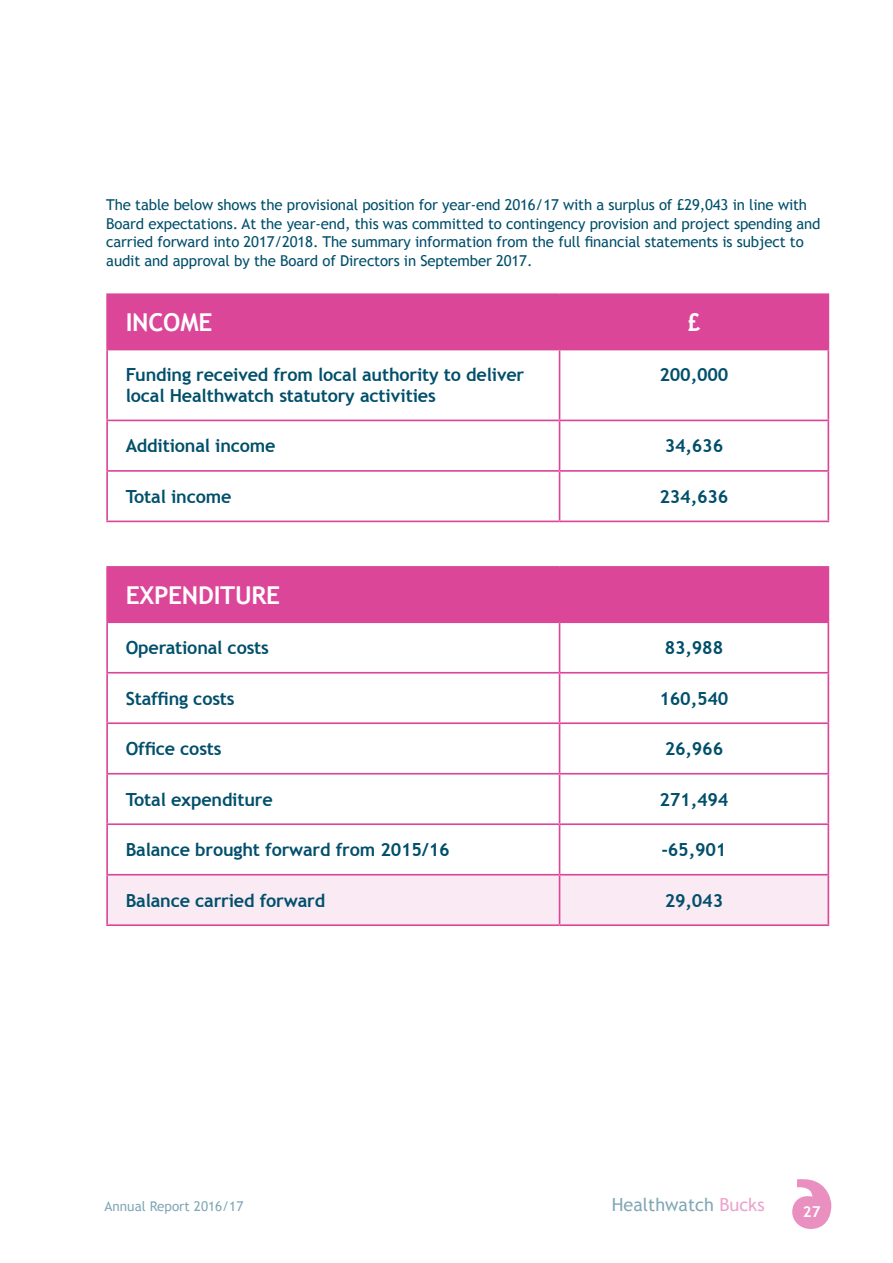
<style>
.page{position:relative;width:893px;height:1263px;background:#fff}
.page>*{position:absolute;margin:0;border:0;box-sizing:border-box;transform-origin:0 0}
.t1{font:700 24.6px "Trebuchet MS";letter-spacing:-.01em;color:#fff}
.t2{font:700 18px/20.4px "Trebuchet MS";letter-spacing:-.01em;color:#004f6b}
.t3{font:18px "Trebuchet MS";color:#004f6b}
.t4{font:700 18px "Trebuchet MS";letter-spacing:-.01em;color:#004f6b}
.t5{font:15px/18.6px "Trebuchet MS";letter-spacing:-.01em;color:#004f6b}
.t6{font:700 15px "Trebuchet MS";color:#fff}
.t7{font:13.5px "Trebuchet MS";color:#004f6b}
.s1{color:#db4699}
</style>
<div class="page">
<svg style="left:792px;top:1179px;width:39px;height:50px"></svg>
<div style="left:108px;top:295px;width:719px;height:54px;background:#db4699"></div>
<hr style="left:106px;top:293px;width:454px;height:2px;background:#db4699">
<hr style="left:106px;top:295px;width:2px;height:54px;background:#db4699">
<hr style="left:560px;top:293px;width:269px;height:2px;background:#db4699">
<hr style="left:559px;top:295px;width:1px;height:54px;background:#db4699">
<hr style="left:827px;top:295px;width:2px;height:54px;background:#db4699">
<hr style="left:106px;top:349px;width:454px;height:1px;background:#db4699">
<hr style="left:106px;top:350px;width:2px;height:70px;background:#db4699">
<hr style="left:560px;top:349px;width:269px;height:1px;background:#db4699">
<hr style="left:559px;top:350px;width:1px;height:70px;background:#db4699">
<hr style="left:827px;top:350px;width:2px;height:70px;background:#db4699">
<hr style="left:106px;top:420px;width:454px;height:1px;background:#db4699">
<hr style="left:106px;top:421px;width:2px;height:49px;background:#db4699">
<hr style="left:560px;top:420px;width:269px;height:1px;background:#db4699">
<hr style="left:559px;top:421px;width:1px;height:49px;background:#db4699">
<hr style="left:827px;top:421px;width:2px;height:49px;background:#db4699">
<hr style="left:106px;top:470px;width:454px;height:2px;background:#db4699">
<hr style="left:106px;top:472px;width:2px;height:49px;background:#db4699">
<hr style="left:560px;top:470px;width:269px;height:2px;background:#db4699">
<hr style="left:559px;top:472px;width:1px;height:49px;background:#db4699">
<hr style="left:827px;top:472px;width:2px;height:49px;background:#db4699">
<hr style="left:106px;top:521px;width:454px;height:1px;background:#db4699">
<hr style="left:560px;top:521px;width:269px;height:1px;background:#db4699">
<div style="left:108px;top:568px;width:719px;height:53px;background:#db4699"></div>
<div style="left:108px;top:875px;width:719px;height:49px;background:#f9eaf3"></div>
<hr style="left:559px;top:568px;width:1px;height:53px;background:#db4699">
<hr style="left:106px;top:623px;width:2px;height:49px;background:#db4699">
<hr style="left:559px;top:623px;width:1px;height:49px;background:#db4699">
<hr style="left:827px;top:623px;width:2px;height:49px;background:#db4699">
<hr style="left:106px;top:672px;width:454px;height:1px;background:#db4699">
<hr style="left:106px;top:673px;width:2px;height:49px;background:#db4699">
<hr style="left:560px;top:672px;width:269px;height:1px;background:#db4699">
<hr style="left:559px;top:673px;width:1px;height:49px;background:#db4699">
<hr style="left:827px;top:673px;width:2px;height:49px;background:#db4699">
<hr style="left:106px;top:722px;width:454px;height:2px;background:#db4699">
<hr style="left:106px;top:724px;width:2px;height:49px;background:#db4699">
<hr style="left:560px;top:722px;width:269px;height:2px;background:#db4699">
<hr style="left:559px;top:724px;width:1px;height:49px;background:#db4699">
<hr style="left:827px;top:724px;width:2px;height:49px;background:#db4699">
<hr style="left:106px;top:773px;width:454px;height:1px;background:#db4699">
<hr style="left:106px;top:774px;width:2px;height:49px;background:#db4699">
<hr style="left:560px;top:773px;width:269px;height:1px;background:#db4699">
<hr style="left:559px;top:774px;width:1px;height:49px;background:#db4699">
<hr style="left:827px;top:774px;width:2px;height:49px;background:#db4699">
<hr style="left:106px;top:823px;width:454px;height:2px;background:#db4699">
<hr style="left:106px;top:825px;width:2px;height:49px;background:#db4699">
<hr style="left:560px;top:823px;width:269px;height:2px;background:#db4699">
<hr style="left:559px;top:825px;width:1px;height:49px;background:#db4699">
<hr style="left:827px;top:825px;width:2px;height:49px;background:#db4699">
<hr style="left:106px;top:874px;width:454px;height:1px;background:#db4699">
<hr style="left:106px;top:875px;width:2px;height:49px;background:#db4699">
<hr style="left:560px;top:874px;width:269px;height:1px;background:#db4699">
<hr style="left:559px;top:875px;width:1px;height:49px;background:#db4699">
<hr style="left:827px;top:875px;width:2px;height:49px;background:#db4699">
<hr style="left:106px;top:924px;width:454px;height:2px;background:#db4699">
<hr style="left:560px;top:924px;width:269px;height:2px;background:#db4699">
<hr style="left:106px;top:566px;width:454px;height:2px;background:#db4699">
<hr style="left:106px;top:568px;width:2px;height:53px;background:#db4699">
<hr style="left:560px;top:566px;width:269px;height:2px;background:#db4699">
<hr style="left:827px;top:568px;width:2px;height:53px;background:#db4699">
<hr style="left:106px;top:621px;width:454px;height:2px;background:#db4699">
<hr style="left:560px;top:621px;width:269px;height:2px;background:#db4699">
<p class="t5" style="left:106px;top:196px;width:716px">The table below shows the provisional position for year-end 2016/17 with a surplus of £29,043 in line with Board expectations. At the year-end, this was committed to contingency provision and project spending and carried forward into 2017/2018. The summary information from the full financial statements is subject to audit and approval by the Board of Directors in September 2017.</p>
<h1 class="t1" style="left:126px;top:307px;width:88px">INCOME</h1>
<h1 class="t1" style="left:687px;top:307px;width:14px">£</h1>
<p class="t2" style="left:126px;top:365px;width:400px">Funding received from local authority to deliver local Healthwatch statutory activities</p>
<p class="t2" style="left:659px;top:365px;width:70px">200,000</p>
<p class="t2" style="left:126px;top:436px;width:151px">Additional income</p>
<p class="t2" style="left:665px;top:436px;width:60px">34,636</p>
<p class="t2" style="left:126px;top:486px;width:107px">Total income</p>
<p class="t2" style="left:659px;top:486px;width:70px">234,636</p>
<h1 class="t1" style="left:126px;top:579px;width:156px">EXPENDITURE</h1>
<p class="t2" style="left:126px;top:637px;width:145px">Operational costs</p>
<p class="t2" style="left:665px;top:637px;width:60px">83,988</p>
<p class="t2" style="left:126px;top:688px;width:110px">Staffing costs</p>
<p class="t2" style="left:659px;top:688px;width:70px">160,540</p>
<p class="t2" style="left:126px;top:738px;width:97px">Office costs</p>
<p class="t2" style="left:665px;top:738px;width:60px">26,966</p>
<p class="t2" style="left:126px;top:789px;width:149px">Total expenditure</p>
<p class="t2" style="left:659px;top:789px;width:70px">271,494</p>
<p class="t2" style="left:126px;top:839px;width:325px">Balance brought forward from 2015/16</p>
<p class="t4" style="left:661px;top:838px;width:67px">-65,901</p>
<p class="t2" style="left:126px;top:890px;width:201px">Balance carried forward</p>
<p class="t4" style="left:665px;top:889px;width:60px">29,043</p>
<p class="t7" style="left:105px;top:1198px;width:140px">Annual Report 2016/17</p>
<p class="t3" style="left:612px;top:1194px;width:154px">Healthwatch <span class="s1">Bucks</span></p>
<p class="t6" style="left:803px;top:1203px;width:19px">27</p>
</div>
